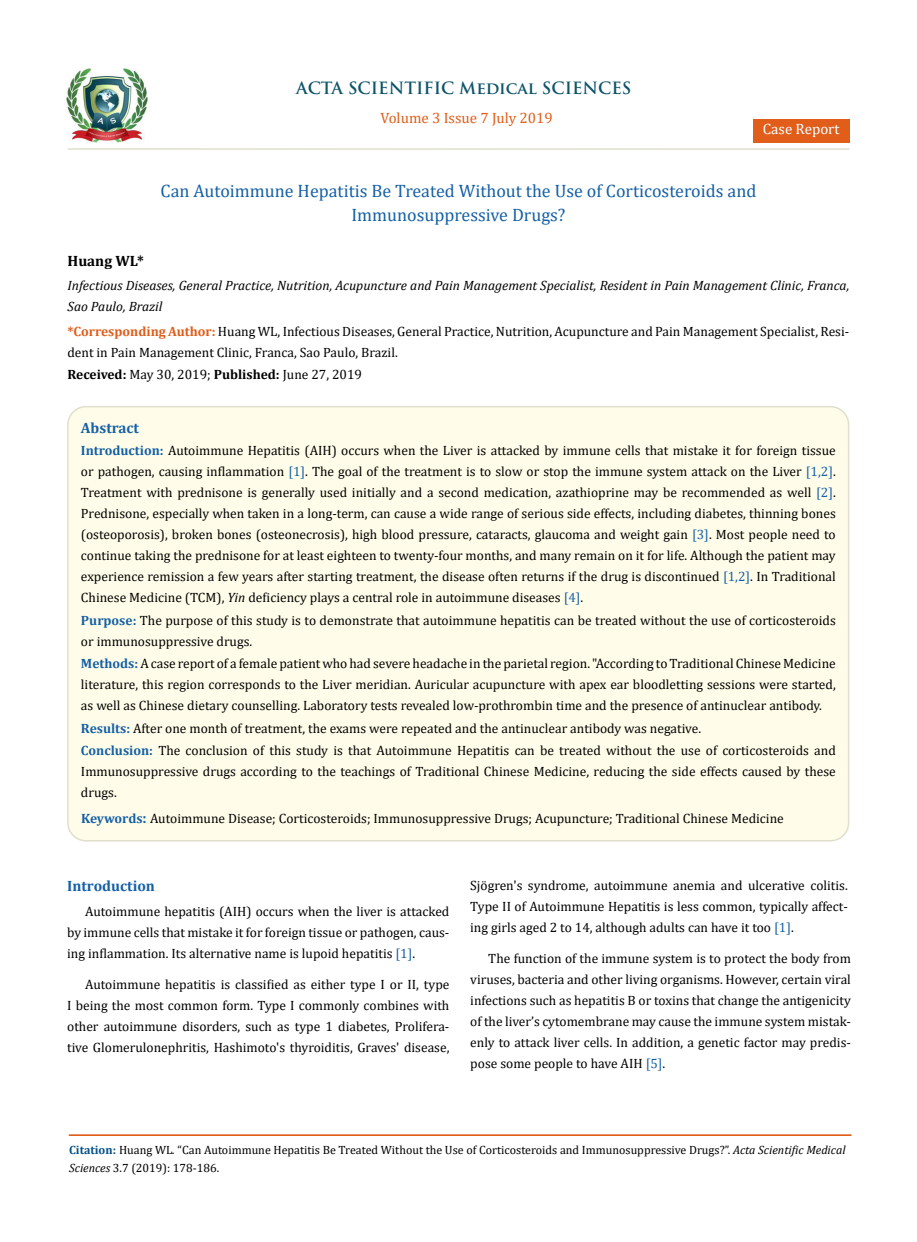
<style>
.page{position:relative;width:917px;height:1242px;background:#fff}
.page>*{position:absolute;margin:0;border:0;box-sizing:border-box;transform-origin:0 0}
.t1{font:18px/24px "Cambria";color:#1560a6;text-align:center}
.t2{font:700 16.5px "Trajan Pro";color:#0e546a}
.t3{font:15px "Cambria";color:#e05d1a}
.t4{font:700 15px "Cambria";color:#1560a6}
.t5{font:15px "Cambria";color:#fff}
.t6{font:700 15px "Cambria";color:#000}
.t7{font:13.5px/21px "Cambria";color:#000;text-align:justify}
.t8{font:italic 13.5px/21px "Cambria";color:#000}
.t9{font:12px/18px "Cambria";color:#000}
.s1{font-weight:700;color:#e05d1a}
.s2{font-weight:700}
.s3{font-weight:700;color:#1560a6}
.s4{color:#1560a6}
.s5{font-style:italic}
.s6{font-weight:700;font-size:15px;color:#1560a6}
.s7{font-weight:700;color:#035089}
</style>
<div class="page">
<img style="left:67px;top:68px;width:80px;height:74px">
<div style="left:753px;top:119px;width:96px;height:24px;background:#e05d1a"></div>
<div style="left:68px;top:407px;width:780px;height:434px;background:#fffde9;border-radius:18px"></div>
<div style="left:67px;top:406px;width:782px;height:436px;border:2px solid #e0dfcd;border-radius:18px"></div>
<hr style="left:67px;top:148px;width:782px;height:2px;background:#e0dfcd">
<div style="left:69px;top:1135px;width:782px;height:1px;border:1px solid #e05d1a"></div>
<p class="t2" style="left:296px;top:77px;width:337px">ACTA SCIENTIFIC Medical SCIENCES</p>
<p class="t3" style="left:380px;top:109px;width:174px">Volume 3 Issue 7 July 2019</p>
<p class="t5" style="left:762px;top:120px;width:78px">Case Report</p>
<h1 class="t1" style="left:161px;top:178px;width:597px">Can Autoimmune Hepatitis Be Treated Without the Use of Corticosteroids and<br>Immunosuppressive Drugs?</h1>
<p class="t6" style="left:67px;top:250px;width:78px">Huang WL*</p>
<p class="t8" style="left:67px;top:274px;width:783px">Infectious Diseases, General Practice, Nutrition, Acupuncture and Pain Management Specialist, Resident in Pain Management Clinic, Franca,<br>Sao Paulo, Brazil</p>
<p class="t7" style="left:67px;top:320px;width:783px"><span class="s1">*Corresponding Author:</span> Huang WL, Infectious Diseases, General Practice, Nutrition, Acupuncture and Pain Management Specialist, Resi&shy;dent in Pain Management Clinic, Franca, Sao Paulo, Brazil.</p>
<p class="t7" style="left:67px;top:364px;width:296px"><span class="s2">Received:</span> May 30, 2019; <span class="s2">Published:</span> June 27, 2019</p>
<p class="t4" style="left:81px;top:417px;width:60px">Abstract</p>
<p class="t7" style="left:81px;top:440px;width:756px"><span class="s3">Introduction:</span> Autoimmune Hepatitis (AIH) occurs when the Liver is attacked by immune cells that mistake it for foreign tissue or pathogen, causing inflammation <span class="s4">[1]</span>. The goal of the treatment is to slow or stop the immune system attack on the Liver <span class="s4">[1,2]</span>.<br>Treatment with prednisone is generally used initially and a second medication, azathioprine may be recommended as well <span class="s4">[2]</span>.<br>Prednisone, especially when taken in a long-term, can cause a wide range of serious side effects, including diabetes, thinning bones (osteoporosis), broken bones (osteonecrosis), high blood pressure, cataracts, glaucoma and weight gain <span class="s4">[3]</span>. Most people need to continue taking the prednisone for at least eighteen to twenty-four months, and many remain on it for life. Although the patient may experience remission a few years after starting treatment, the disease often returns if the drug is discontinued <span class="s4">[1,2]</span>. In Traditional Chinese Medicine (TCM), <span class="s5">Yin</span> deficiency plays a central role in autoimmune diseases <span class="s4">[4]</span>.</p>
<p class="t7" style="left:81px;top:609px;width:756px"><span class="s3">Purpose:</span> The purpose of this study is to demonstrate that autoimmune hepatitis can be treated without the use of corticosteroids or immunosuppressive drugs.</p>
<p class="t7" style="left:81px;top:653px;width:756px"><span class="s3">Methods:</span> A case report of a female patient who had severe headache in the parietal region. "According to Traditional Chinese Medicine literature, this region corresponds to the Liver meridian. Auricular acupuncture with apex ear bloodletting sessions were started, as well as Chinese dietary counselling. Laboratory tests revealed low-prothrombin time and the presence of antinuclear antibody.</p>
<p class="t7" style="left:81px;top:717px;width:756px;line-height:22.5px"><span class="s3">Results:</span> After one month of treatment, the exams were repeated and the antinuclear antibody was negative.<br><span class="s3">Conclusion:</span> The conclusion of this study is that Autoimmune Hepatitis can be treated without the use of corticosteroids and</p>
<p class="t7" style="left:81px;top:761px;width:756px">Immunosuppressive drugs according to the teachings of Traditional Chinese Medicine, reducing the side effects caused by these drugs.</p>
<p class="t7" style="left:81px;top:808px;width:704px"><span class="s3">Keywords</span><span class="s6">:</span> Autoimmune Disease; Corticosteroids; Immunosuppressive Drugs; Acupuncture; Traditional Chinese Medicine</p>
<p class="t4" style="left:67px;top:875px;width:89px">Introduction</p>
<p class="t7" style="left:67px;top:900px;width:384px;text-indent:18px">Autoimmune hepatitis (AIH) occurs when the liver is attacked by immune cells that mistake it for foreign tissue or pathogen, caus&shy;ing inflammation. Its alternative name is lupoid hepatitis <span class="s4">[1]</span>.</p>
<p class="t7" style="left:67px;top:974px;width:384px;text-indent:18px">Autoimmune hepatitis is classified as either type I or II, type I being the most common form. Type I commonly combines with other autoimmune disorders, such as type 1 diabetes, Prolifera&shy;tive Glomerulonephritis, Hashimoto's thyroiditis, Graves' disease,</p>
<p class="t7" style="left:470px;top:875px;width:379px">Sjögren's syndrome, autoimmune anemia and ulcerative colitis.<br>Type II of Autoimmune Hepatitis is less common, typically affect&shy;ing girls aged 2 to 14, although adults can have it too <span class="s4">[1]</span>.</p>
<p class="t7" style="left:470px;top:948px;width:382px;text-indent:18px">The function of the immune system is to protect the body from viruses, bacteria and other living organisms. However, certain viral infections such as hepatitis B or toxins that change the antigenicity of the liver’s cytomembrane may cause the immune system mistak&shy;enly to attack liver cells. In addition, a genetic factor may predis&shy;pose some people to have AIH <span class="s4">[5]</span>.</p>
<p class="t9" style="left:69px;top:1141px;width:778px"><span class="s7">Citation:</span> Huang WL<span class="s5">.</span> “Can Autoimmune Hepatitis Be Treated Without the Use of Corticosteroids and Immunosuppressive Drugs?”. <span class="s5">Acta Scientific Medical<br>Sciences</span> 3.7 (2019): 178-186.</p>
</div>
